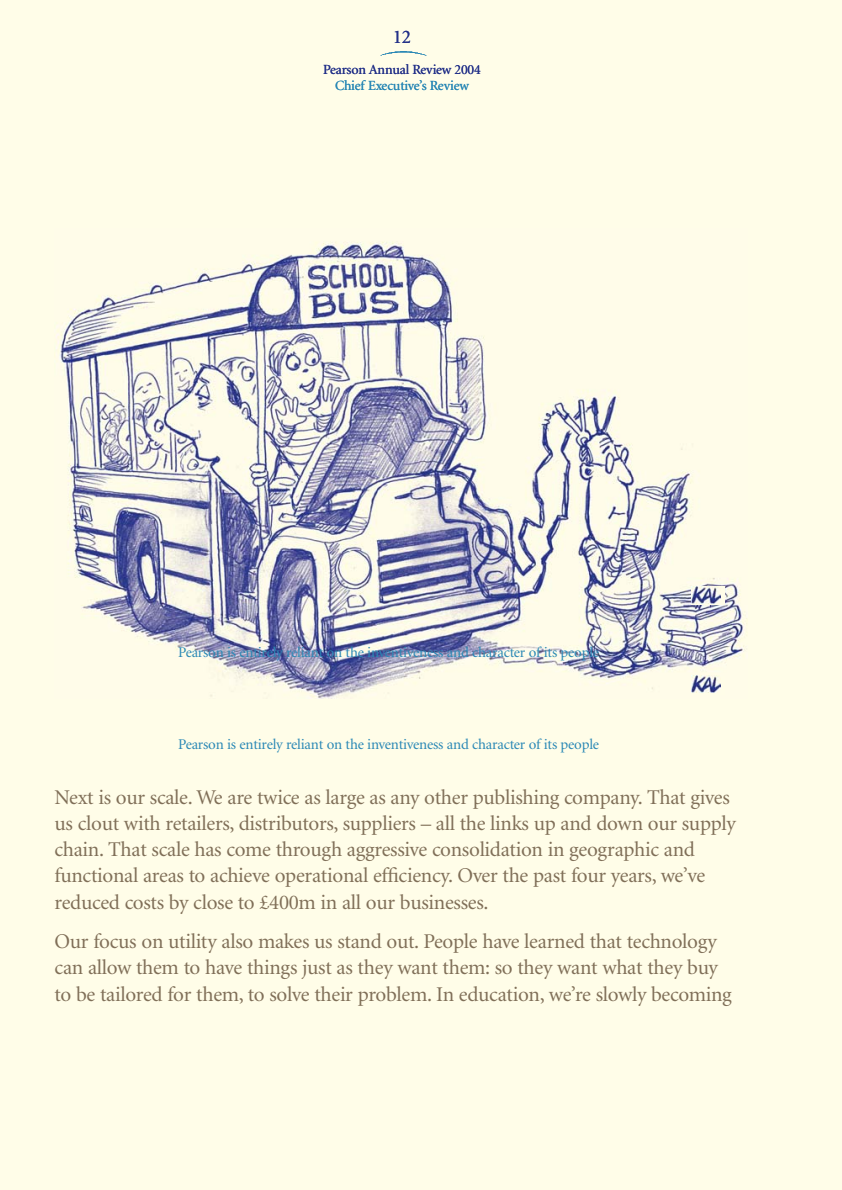
<style>
.page{position:relative;width:842px;height:1190px;background:#fffde8}
.page>*{position:absolute;margin:0;border:0;box-sizing:border-box;transform-origin:0 0}
.t1{font:21px/26.2px "Minion";letter-spacing:-.015em;color:#806f58}
.t2{font:19.25px "Minion";color:#243289}
.t3{font:14.88px "Minion";letter-spacing:-.015em;color:#2a88b5}
.t4{font:14px "Minion";letter-spacing:-.015em;color:#243289}
.t5{font:14px "Minion";letter-spacing:-.015em;color:#2a88b5}
</style>
<div class="page">
<img style="left:56px;top:242px;width:688px;height:456px">
<img style="left:380px;top:51px;width:47px;height:5px">
<svg style="left:691px;top:586px;width:33px;height:19px"></svg>
<img style="left:691px;top:586px;width:29px;height:17px">
<svg style="left:691px;top:676px;width:33px;height:18px"></svg>
<img style="left:691px;top:676px;width:29px;height:16px">
<p class="t2" style="left:393px;top:30px;width:20px">12</p>
<p class="t4" style="left:323px;top:64px;width:159px">Pearson Annual Review 2004</p>
<p class="t5" style="left:335px;top:80px;width:135px">Chief Executive’s Review</p>
<p class="t3" style="left:178px;top:646px;width:422px">Pearson is entirely reliant on the inventiveness and character of its people</p>
<p class="t3" style="left:178px;top:738px;width:422px">Pearson is entirely reliant on the inventiveness and character of its people</p>
<p class="t1" style="left:55px;top:786px;width:683px">Next is our scale. We are twice as large as any other publishing company. That gives us clout with retailers, distributors, suppliers – all the links up and down our supply chain. That scale has come through aggressive consolidation in geographic and functional areas to achieve operational efficiency. Over the past four years, we’ve reduced costs by close to £400m in all our businesses.</p>
<p class="t1" style="left:55px;top:930px;width:679px">Our focus on utility also makes us stand out. People have learned that technology can allow them to have things just as they want them: so they want what they buy to be tailored for them, to solve their problem. In education, we’re slowly becoming</p>
</div>
